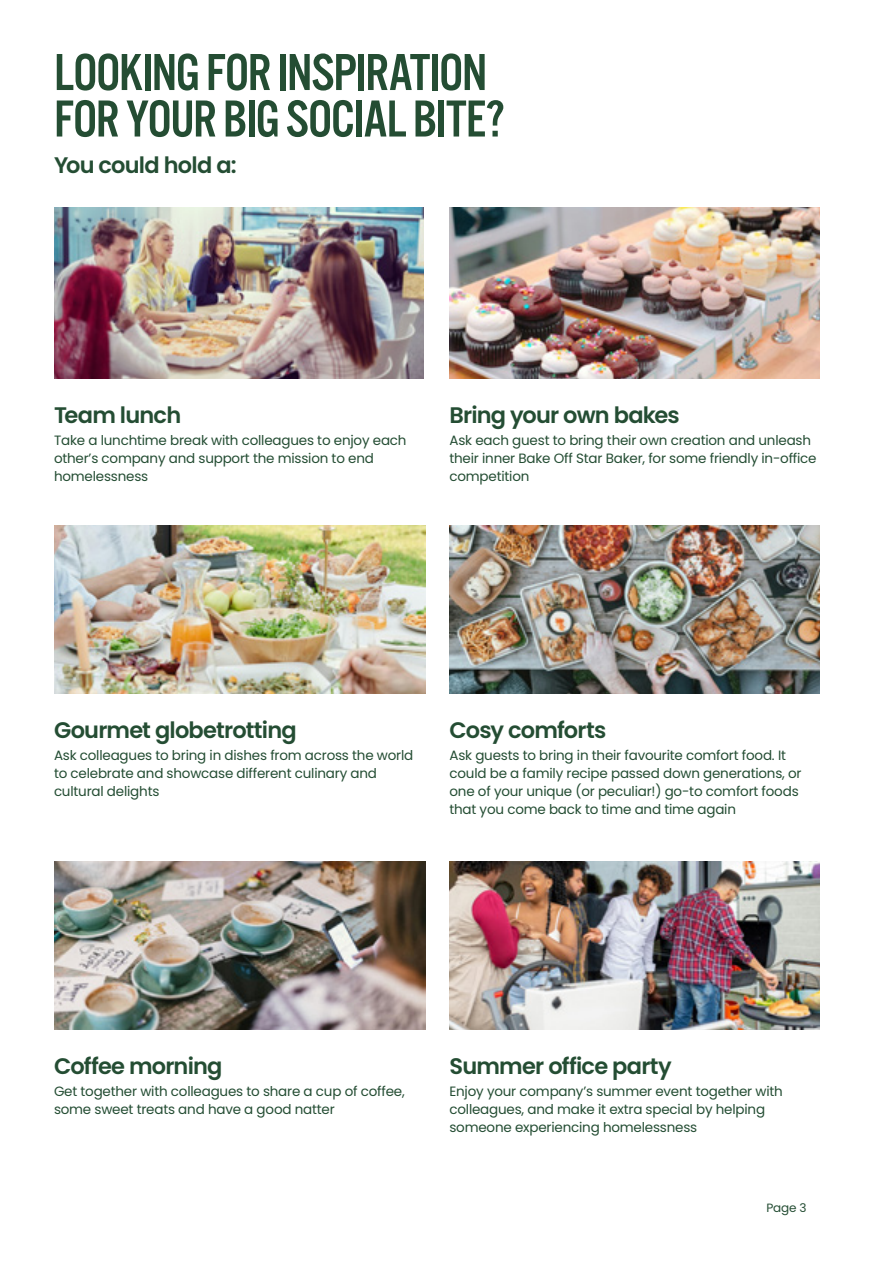
<style>
.page{position:relative;width:893px;height:1263px;background:#fff}
.page>*{position:absolute;margin:0;border:0;box-sizing:border-box;transform-origin:0 0}
.t1{font:54px/46.5px "Alternate Got No 3 D";letter-spacing:-.03em;color:#244d33}
.t2{font:600 22.5px "Poppins";letter-spacing:-.035em;color:#244d33}
.t3{font:13.5px/18px "Poppins";letter-spacing:-.015em;color:#244d33}
.t4{font:12px "Poppins";color:#244d33}
</style>
<div class="page">
<img style="left:54px;top:525px;width:371px;height:168px">
<img style="left:54px;top:861px;width:371px;height:168px">
<img style="left:449px;top:208px;width:371px;height:170px">
<img style="left:449px;top:525px;width:371px;height:168px">
<img style="left:449px;top:861px;width:371px;height:168px">
<img style="left:54px;top:208px;width:370px;height:170px">
<h1 class="t1" style="left:54px;top:50px;width:452px">LOOKING FOR INSPIRATION<br>FOR YOUR BIG SOCIAL BITE?</h1>
<h2 class="t2" style="left:54px;top:152px;width:184px">You could hold a:</h2>
<h2 class="t2" style="left:54px;top:402px;width:129px">Team lunch</h2>
<p class="t3" style="left:54px;top:431px;width:354px">Take a lunchtime break with colleagues to enjoy each other’s company and support the mission to end homelessness</p>
<h2 class="t2" style="left:449px;top:402px;width:232px">Bring your own bakes</h2>
<p class="t3" style="left:449px;top:431px;width:369px">Ask each guest to bring their own creation and unleash their inner Bake Off Star Baker, for some friendly in-office competition</p>
<h2 class="t2" style="left:54px;top:717px;width:244px">Gourmet globetrotting</h2>
<p class="t3" style="left:54px;top:746px;width:361px">Ask colleagues to bring in dishes from across the world to celebrate and showcase different culinary and cultural delights</p>
<h2 class="t2" style="left:449px;top:717px;width:158px">Cosy comforts</h2>
<p class="t3" style="left:449px;top:746px;width:354px">Ask guests to bring in their favourite comfort food. It could be a family recipe passed down generations, or one of your unique (or peculiar!) go-to comfort foods that you come back to time and time again</p>
<h2 class="t2" style="left:54px;top:1053px;width:170px">Coffee morning</h2>
<p class="t3" style="left:54px;top:1082px;width:352px">Get together with colleagues to share a cup of coffee, some sweet treats and have a good natter</p>
<h2 class="t2" style="left:449px;top:1053px;width:224px">Summer office party</h2>
<p class="t3" style="left:449px;top:1082px;width:335px">Enjoy your company’s summer event together with colleagues, and make it extra special by helping someone experiencing homelessness</p>
<p class="t4" style="left:766px;top:1200px;width:41px">Page 3</p>
</div>
